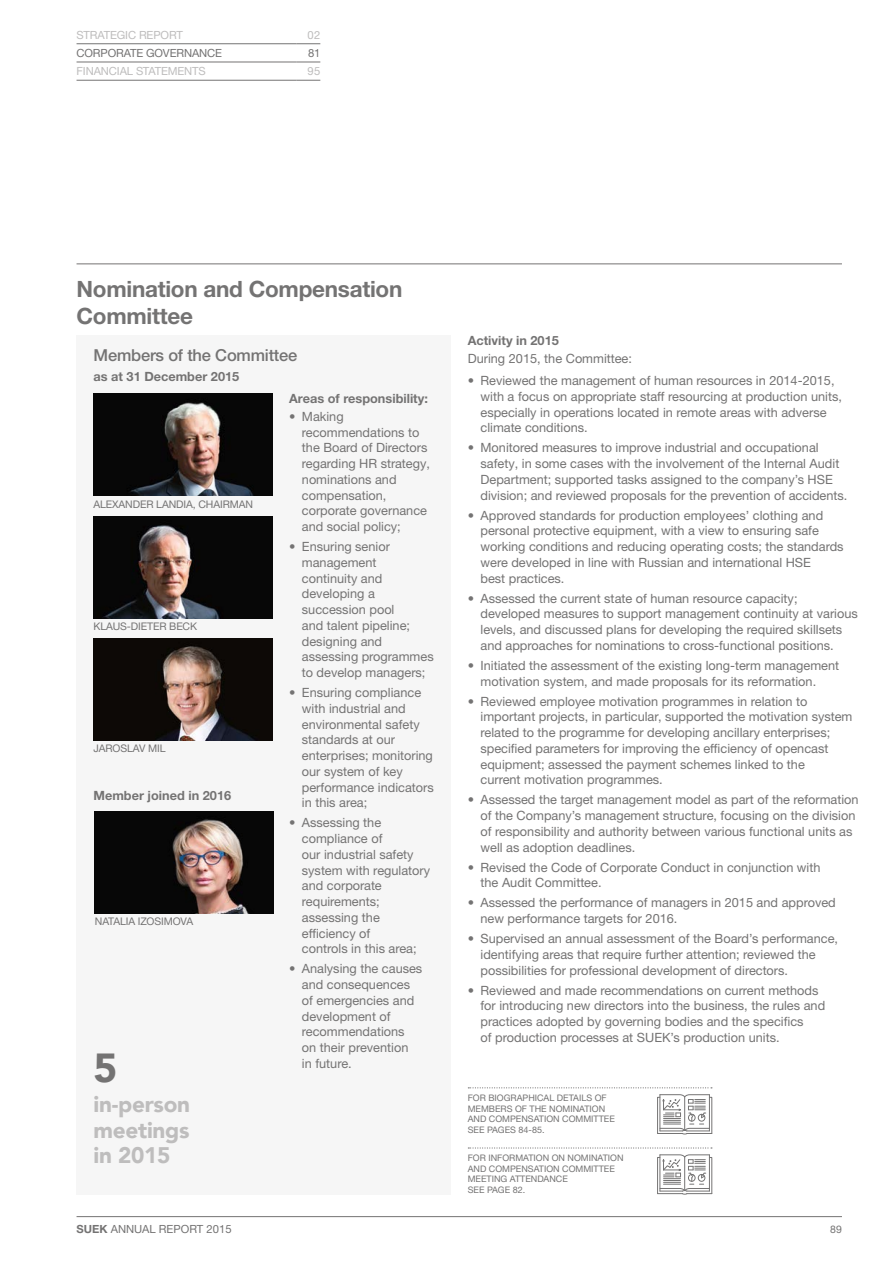
<style>
.page{position:relative;width:893px;height:1263px;background:#fff}
.page>*{position:absolute;margin:0;border:0;box-sizing:border-box;transform-origin:0 0}
.t1{font:900 40.5px "Avenir";color:#747373}
.t2{font:700 22.5px/27px "Helvetica Neue LTW1 G";letter-spacing:-.01em;color:#747373}
.t3{font:900 22.5px/25.5px "Avenir";letter-spacing:-.01em;color:#bebdbd;text-align:justify}
.t4{font:500 16.5px "Helvetica Neue LTW1 G";letter-spacing:-.01em;color:#747373}
.t5{font:12.75px/15.8px "Helvetica Neue LTW1 G";color:#747373}
.t6{font:700 12.75px "Helvetica Neue LTW1 G";color:#747373}
.t7{font:11.25px "Helvetica Neue LTW1 G";letter-spacing:-.01em;color:#747373}
.t8{font:11.25px "Helvetica Neue LTW1 G";letter-spacing:-.01em;color:#bebdbd}
.t9{font:10.5px "Helvetica Neue LTW1 G";letter-spacing:-.01em;color:#747373}
.t10{font:9px/10.5px "Helvetica Neue LTW1 G";color:#747373}
.s1{font-weight:700}
</style>
<div class="page">
<hr style="left:77px;top:1216px;width:765px;height:1px;background:#747373">
<hr style="left:77px;top:264px;width:765px;height:1px;background:#747373">
<hr style="left:77px;top:43px;width:219px;height:1px;background:#747373">
<svg style="left:296px;top:43px;width:24px;height:1px"></svg>
<hr style="left:77px;top:62px;width:219px;height:1px;background:#747373">
<svg style="left:296px;top:62px;width:24px;height:1px"></svg>
<hr style="left:77px;top:80px;width:219px;height:1px;background:#747373">
<svg style="left:296px;top:80px;width:24px;height:1px"></svg>
<div style="left:77px;top:336px;width:374px;height:859px;background:#f6f6f6"></div>
<svg style="left:468px;top:1147px;width:244px;height:1px"></svg>
<svg style="left:468px;top:1087px;width:244px;height:1px"></svg>
<svg style="left:657px;top:1094px;width:55px;height:40px"></svg>
<svg style="left:657px;top:1154px;width:55px;height:40px"></svg>
<img style="left:94px;top:516px;width:178px;height:102px">
<img style="left:94px;top:394px;width:178px;height:102px">
<img style="left:95px;top:811px;width:178px;height:102px">
<img style="left:94px;top:638px;width:178px;height:102px">
<p class="t8" style="left:77px;top:28px;width:108px">STRATEGIC REPORT</p>
<p class="t8" style="left:308px;top:28px;width:14px">02</p>
<p class="t7" style="left:77px;top:46px;width:147px">CORPORATE GOVERNANCE</p>
<p class="t7" style="left:308px;top:46px;width:14px">81</p>
<p class="t8" style="left:77px;top:64px;width:131px">FINANCIAL STATEMENTS</p>
<p class="t8" style="left:308px;top:64px;width:14px">95</p>
<h2 class="t2" style="left:77px;top:275px;width:327px">Nomination and Compensation<br>Committee</h2>
<p class="t4" style="left:94px;top:345px;width:205px">Members of the Committee</p>
<p class="t6" style="left:94px;top:369px;width:147px">as at 31 December 2015</p>
<p class="t9" style="left:94px;top:497px;width:161px">ALEXANDER LANDIA, CHAIRMAN</p>
<p class="t9" style="left:94px;top:620px;width:105px">KLAUS-DIETER BECK</p>
<p class="t9" style="left:94px;top:742px;width:74px">JAROSLAV MIL</p>
<p class="t6" style="left:94px;top:788px;width:139px">Member joined in 2016</p>
<p class="t9" style="left:95px;top:915px;width:100px">NATALIA IZOSIMOVA</p>
<h1 class="t1" style="left:94px;top:1033px;width:25px">5</h1>
<h2 class="t3" style="left:94px;top:1091px;width:98px">in-person meetings in 2015</h2>
<p class="t6" style="left:289px;top:391px;width:140px">Areas of responsibility:</p>
<p class="t5" style="left:302px;top:408px;width:129px;text-indent:-13px">• Making recommendations to the Board of Directors regarding HR strategy, nominations and compensation, corporate governance and social policy;</p>
<p class="t5" style="left:302px;top:539px;width:133px;text-indent:-13px">• Ensuring senior management continuity and developing a succession pool<br>and talent pipeline; designing and assessing programmes to develop managers;</p>
<p class="t5" style="left:302px;top:684px;width:133px;text-indent:-13px">• Ensuring compliance with industrial and environmental safety standards at our enterprises; monitoring our system of key performance indicators in this area;</p>
<p class="t5" style="left:302px;top:815px;width:130px;text-indent:-13px">• Assessing the compliance of<br>our industrial safety system with regulatory and corporate requirements; assessing the efficiency of<br>controls in this area;</p>
<p class="t5" style="left:302px;top:961px;width:122px;text-indent:-13px">• Analysing the causes and consequences of emergencies and development of recommendations<br>on their prevention<br>in future.</p>
<p class="t6" style="left:468px;top:333px;width:93px">Activity in 2015</p>
<p class="t5" style="left:468px;top:350px;width:166px">During 2015, the Committee:</p>
<p class="t5" style="left:480px;top:373px;width:363px;text-indent:-13px">• Reviewed the management of human resources in 2014-2015, with a focus on appropriate staff resourcing at production units, especially in operations located in remote areas with adverse climate conditions.</p>
<p class="t5" style="left:480px;top:440px;width:368px;text-indent:-13px">• Monitored measures to improve industrial and occupational safety, in some cases with the involvement of the Internal Audit Department; supported tasks assigned to the сompany’s HSE division; and reviewed proposals for the prevention of accidents.</p>
<p class="t5" style="left:480px;top:507px;width:365px;text-indent:-13px">• Approved standards for production employees’ clothing and personal protective equipment, with a view to ensuring safe working conditions and reducing operating costs; the standards were developed in line with Russian and international HSE<br>best practices.</p>
<p class="t5" style="left:480px;top:590px;width:379px;text-indent:-13px">• Assessed the current state of human resource capacity; developed measures to support management continuity at various levels, and discussed plans for developing the required skillsets and approaches for nominations to cross-functional positions.</p>
<p class="t5" style="left:480px;top:657px;width:360px;text-indent:-13px">• Initiated the assessment of the existing long-term management motivation system, and made proposals for its reformation.</p>
<p class="t5" style="left:480px;top:693px;width:373px;text-indent:-13px">• Reviewed employee motivation programmes in relation to important projects, in particular, supported the motivation system related to the programme for developing ancillary enterprises; specified parameters for improving the efficiency of opencast equipment; assessed the payment schemes linked to the<br>current motivation programmes.</p>
<p class="t5" style="left:480px;top:792px;width:380px;text-indent:-13px">• Assessed the target management model as part of the reformation of the Company’s management structure, focusing on the division of responsibility and authority between various functional units as well as adoption deadlines.</p>
<p class="t5" style="left:480px;top:859px;width:342px;text-indent:-13px">• Revised the Code of Corporate Conduct in conjunction with the Audit Committee.</p>
<p class="t5" style="left:480px;top:895px;width:357px;text-indent:-13px">• Assessed the performance of managers in 2015 and approved new performance targets for 2016.</p>
<p class="t5" style="left:480px;top:930px;width:359px;text-indent:-13px">• Supervised an annual assessment of the Board’s performance, identifying areas that require further attention; reviewed the possibilities for professional development of directors.</p>
<p class="t5" style="left:480px;top:982px;width:346px;text-indent:-13px">• Reviewed and made recommendations on current methods for introducing new directors into the business, the rules and practices adopted by governing bodies and the specifics<br>of production processes at SUEK’s production units.</p>
<p class="t10" style="left:468px;top:1093px;width:149px">FOR BIOGRAPHICAL DETAILS OF<br>MEMBERS OF THE NOMINATION<br>AND COMPENSATION COMMITTEE<br>SEE PAGES 84-85.</p>
<p class="t10" style="left:468px;top:1153px;width:157px">FOR INFORMATION ON NOMINATION<br>AND COMPENSATION COMMITTEE<br>MEETING ATTENDANCE<br>SEE PAGE 82.</p>
<p class="t7" style="left:77px;top:1222px;width:157px"><span class="s1">SUEK</span> ANNUAL REPORT 2015</p>
<p class="t9" style="left:830px;top:1223px;width:13px">89</p>
</div>
